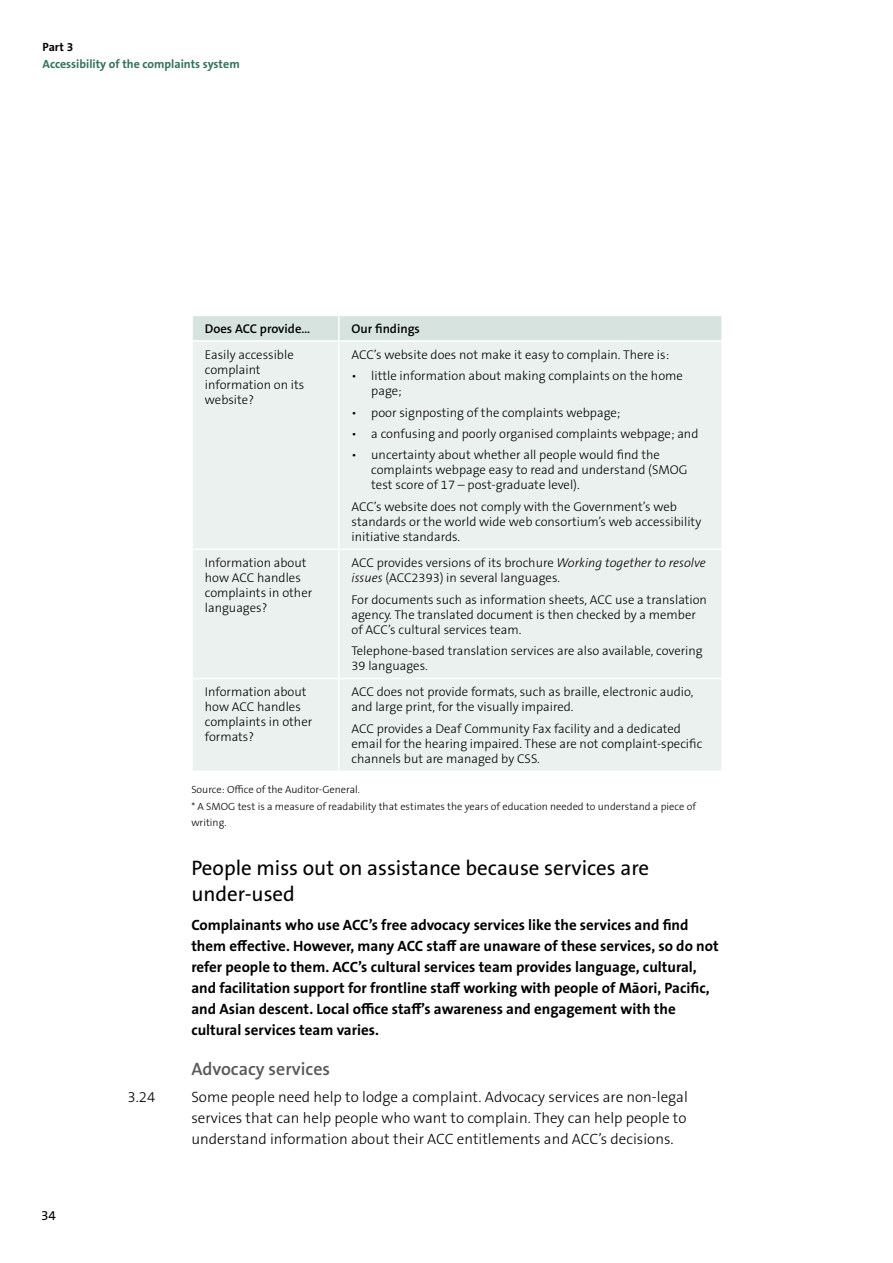
<style>
.page{position:relative;width:893px;height:1263px;background:#fff}
.page>*{position:absolute;margin:0;border:0;box-sizing:border-box;transform-origin:0 0}
.t1{font:21px/25.5px "The Sans OT5 Plain";color:#000}
.t2{font:600 18px "The Sans OT6";color:#58595b}
.t3{font:700 15px/21px "The Sans OT7";color:#000}
.t4{font:300 15px/21px "The Sans OT3";color:#000;text-align:justify}
.t5{font:13.5px "The Sans OT5 Plain";color:#000}
.t6{font:300 12.75px/15px "The Sans OT3";color:#000}
.t7{font:600 12.75px "The Sans OT6";color:#000}
.t8{font:700 12px "The Sans OT7";color:#34715b}
.t9{font:700 12px "The Sans OT7";color:#000}
.t10{font:300 10.5px/16.5px "The Sans OT3";color:#000}
.s1{font-style:italic}
</style>
<div class="page">
<div style="left:193px;top:342px;width:528px;height:429px;background:#ebf1ef"></div>
<div style="left:193px;top:316px;width:528px;height:24px;background:#d6e3de"></div>
<hr style="left:338px;top:342px;width:1px;height:206px;background:#fff">
<hr style="left:191px;top:548px;width:148px;height:2px;background:#fff">
<hr style="left:339px;top:548px;width:384px;height:2px;background:#fff">
<hr style="left:338px;top:550px;width:1px;height:128px;background:#fff">
<hr style="left:191px;top:678px;width:148px;height:1px;background:#fff">
<hr style="left:339px;top:678px;width:384px;height:1px;background:#fff">
<hr style="left:338px;top:679px;width:1px;height:92px;background:#fff">
<p class="t9" style="left:43px;top:39px;width:32px">Part 3</p>
<p class="t8" style="left:43px;top:56px;width:199px">Accessibility of the complaints system</p>
<p class="t7" style="left:205px;top:320px;width:107px">Does ACC provide…</p>
<p class="t7" style="left:351px;top:320px;width:70px">Our findings</p>
<p class="t6" style="left:205px;top:347px;width:101px">Easily accessible complaint information on its website?</p>
<p class="t6" style="left:351px;top:347px;width:319px">ACC’s website does not make it easy to complain. There is:</p>
<p class="t6" style="left:371px;top:369px;width:313px;text-indent:-20px">• little information about making complaints on the home page;</p>
<p class="t6" style="left:351px;top:405px;width:270px">• poor signposting of the complaints webpage;</p>
<p class="t6" style="left:351px;top:426px;width:348px">• a confusing and poorly organised complaints webpage; and</p>
<p class="t6" style="left:371px;top:448px;width:318px;text-indent:-20px">• uncertainty about whether all people would find the complaints webpage easy to read and understand (SMOG test score of 17 – post-graduate level).</p>
<p class="t6" style="left:351px;top:499px;width:351px">ACC’s website does not comply with the Government’s web standards or the world wide web consortium’s web accessibility initiative standards.</p>
<p class="t6" style="left:205px;top:555px;width:109px">Information about how ACC handles complaints in other languages?</p>
<p class="t6" style="left:351px;top:555px;width:356px">ACC provides versions of its brochure <span class="s1">Working together to resolve issues</span> (ACC2393) in several languages.</p>
<p class="t6" style="left:351px;top:592px;width:357px">For documents such as information sheets, ACC use a translation agency. The translated document is then checked by a member of ACC’s cultural services team.</p>
<p class="t6" style="left:351px;top:643px;width:353px">Telephone-based translation services are also available, covering<br>39 languages.</p>
<p class="t6" style="left:205px;top:685px;width:109px">Information about how ACC handles complaints in other formats?</p>
<p class="t6" style="left:351px;top:685px;width:343px">ACC does not provide formats, such as braille, electronic audio, and large print, for the visually impaired.</p>
<p class="t6" style="left:351px;top:721px;width:352px">ACC provides a Deaf Community Fax facility and a dedicated email for the hearing impaired. These are not complaint-specific channels but are managed by CSS.</p>
<p class="t10" style="left:191px;top:781px;width:506px">Source: Office of the Auditor-General.<br>* A SMOG test is a measure of readability that estimates the years of education needed to understand a piece of writing.</p>
<h1 class="t1" style="left:191px;top:855px;width:459px">People miss out on assistance because services are under-used</h1>
<p class="t3" style="left:191px;top:915px;width:529px">Complainants who use ACC’s free advocacy services like the services and find them effective. However, many ACC staff are unaware of these services, so do not refer people to them. ACC’s cultural services team provides language, cultural, and facilitation support for frontline staff working with people of Māori, Pacific, and Asian descent. Local office staff’s awareness and engagement with the cultural services team varies.</p>
<h2 class="t2" style="left:191px;top:1057px;width:140px">Advocacy services</h2>
<p class="t5" style="left:41px;top:1207px;width:16px">34</p>
<p class="t4" style="left:128px;top:1086px;width:29px">3.24</p>
<p class="t4" style="left:191px;top:1086px;width:498px">Some people need help to lodge a complaint. Advocacy services are non-legal services that can help people who want to complain. They can help people to understand information about their ACC entitlements and ACC’s decisions.</p>
</div>
